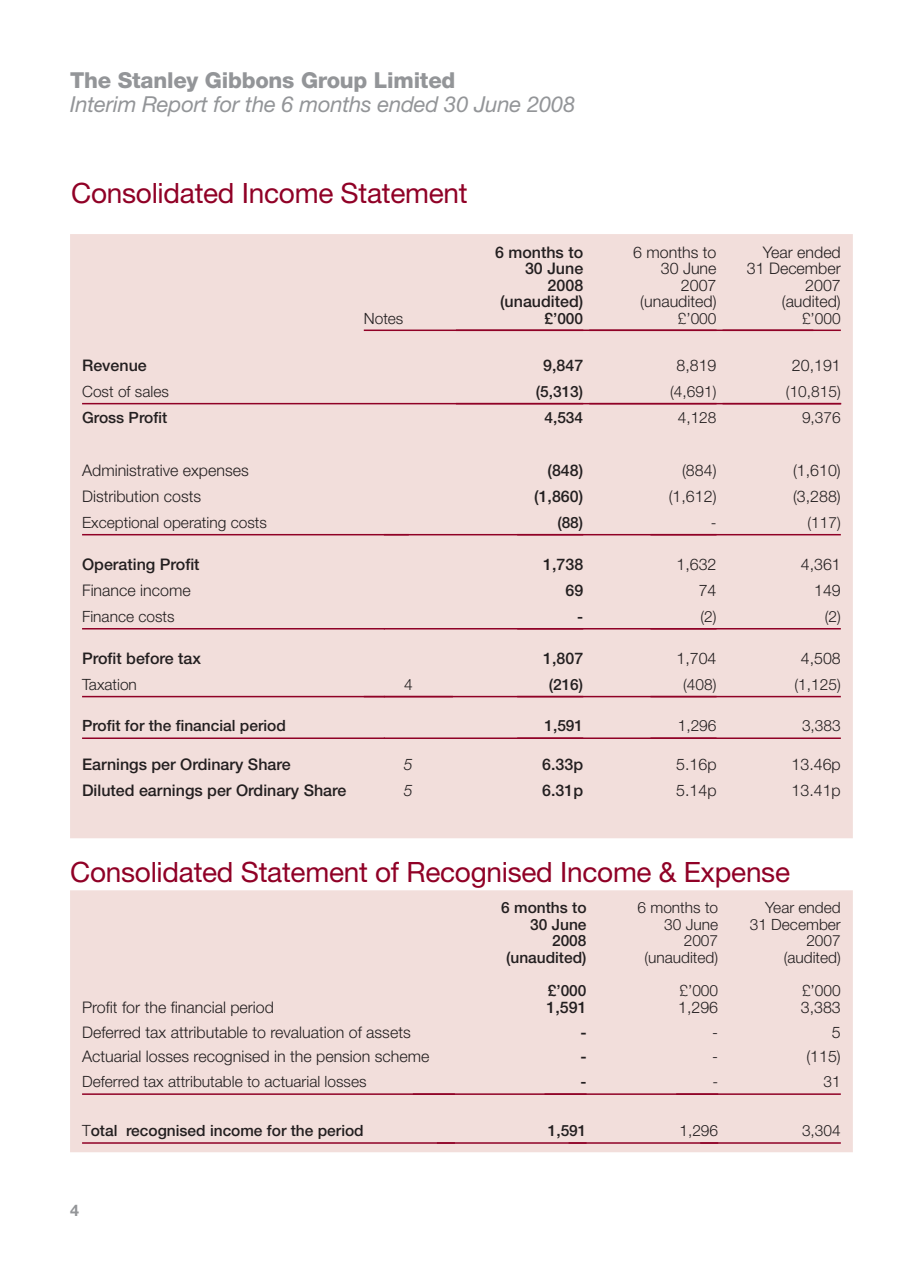
<style>
.page{position:relative;width:924px;height:1275px;background:#fff}
.page>*{position:absolute;margin:0;border:0;box-sizing:border-box;transform-origin:0 0}
.t1{font:28px "Helvetica Neue LT Std";letter-spacing:-.01em;color:#900126}
.t2{font:italic 22px "Helvetica Neue LT Std";letter-spacing:-.01em;color:#939598}
.t3{font:800 22px "Helvetica Neue LT Std";letter-spacing:-.01em;color:#939598}
.t4{font:300 16px/16.4px "Helvetica Neue LT Std";color:#231f20;text-align:right}
.t5{font:500 16px/16.4px "Helvetica Neue LT Std";color:#231f20;text-align:right}
.t6{font:italic 300 16px "Helvetica Neue LT Std";color:#231f20}
.t7{font:700 16px "Helvetica Neue LT Std";color:#939598}
.t8{font:300 15.6px/16.6px "Helvetica Neue LT Std";color:#231f20;text-align:right}
.t9{font:500 15.6px/16.6px "Helvetica Neue LT Std";color:#231f20;text-align:right}
.s1{font-weight:300}
</style>
<div class="page">
<div style="left:70px;top:234px;width:782px;height:604px;background:#f2dedb"></div>
<hr style="left:363px;top:329px;width:449px;height:2px;background:#900126">
<hr style="left:722px;top:329px;width:118px;height:2px;background:#900126">
<hr style="left:82px;top:403px;width:758px;height:1px;background:#900126">
<hr style="left:82px;top:534px;width:326px;height:1px;background:#900126">
<hr style="left:383px;top:534px;width:200px;height:1px;background:#900126">
<hr style="left:517px;top:534px;width:199px;height:1px;background:#900126">
<hr style="left:650px;top:534px;width:190px;height:1px;background:#900126">
<hr style="left:82px;top:628px;width:302px;height:1px;background:#900126">
<hr style="left:383px;top:628px;width:200px;height:1px;background:#900126">
<hr style="left:517px;top:628px;width:199px;height:1px;background:#900126">
<hr style="left:650px;top:628px;width:190px;height:1px;background:#900126">
<hr style="left:82px;top:696px;width:302px;height:1px;background:#900126">
<hr style="left:383px;top:696px;width:200px;height:1px;background:#900126">
<hr style="left:517px;top:696px;width:199px;height:1px;background:#900126">
<hr style="left:650px;top:696px;width:190px;height:1px;background:#900126">
<hr style="left:82px;top:737px;width:302px;height:2px;background:#900126">
<hr style="left:383px;top:737px;width:200px;height:2px;background:#900126">
<hr style="left:517px;top:737px;width:199px;height:2px;background:#900126">
<hr style="left:650px;top:737px;width:190px;height:2px;background:#900126">
<div style="left:70px;top:890px;width:782px;height:262px;background:#f2dedb"></div>
<hr style="left:82px;top:1093px;width:372px;height:2px;background:#900126">
<hr style="left:412px;top:1093px;width:174px;height:2px;background:#900126">
<hr style="left:544px;top:1093px;width:173px;height:2px;background:#900126">
<hr style="left:675px;top:1093px;width:165px;height:2px;background:#900126">
<hr style="left:82px;top:1142px;width:372px;height:1px;background:#900126">
<hr style="left:436px;top:1142px;width:150px;height:1px;background:#900126">
<hr style="left:568px;top:1142px;width:149px;height:1px;background:#900126">
<hr style="left:699px;top:1142px;width:141px;height:1px;background:#900126">
<h2 class="t3" style="left:70px;top:67px;width:386px">The Stanley Gibbons Group Limited</h2>
<h2 class="t2" style="left:70px;top:90px;width:506px">Interim Report for the 6 months ended 30 June 2008</h2>
<h1 class="t1" style="left:71px;top:177px;width:398px">Consolidated Income Statement</h1>
<p class="t8" style="left:363px;top:309px;width:41px">Notes</p>
<p class="t5" style="left:495px;top:243px;width:90px">6 months to<br>30 June<br>2008 (unaudited)</p>
<p class="t9" style="left:544px;top:309px;width:40px">£’000</p>
<p class="t4" style="left:633px;top:243px;width:85px">6 months to<br>30 June<br>2007 (unaudited)</p>
<p class="t8" style="left:677px;top:309px;width:40px">£’000</p>
<p class="t4" style="left:746px;top:243px;width:95px">Year ended<br>31 December<br>2007 (audited)</p>
<p class="t8" style="left:801px;top:309px;width:40px">£’000</p>
<p class="t5" style="left:82px;top:357px;width:66px">Revenue</p>
<p class="t5" style="left:543px;top:357px;width:42px">9,847</p>
<p class="t4" style="left:676px;top:357px;width:42px">8,819</p>
<p class="t4" style="left:791px;top:357px;width:50px">20,191</p>
<p class="t8" style="left:82px;top:383px;width:88px">Cost of sales</p>
<p class="t9" style="left:535px;top:383px;width:49px">(5,313)</p>
<p class="t8" style="left:670px;top:383px;width:48px">(4,691)</p>
<p class="t8" style="left:785px;top:383px;width:56px">(10,815)</p>
<p class="t9" style="left:82px;top:409px;width:87px">Gross Profit</p>
<p class="t9" style="left:544px;top:409px;width:40px">4,534</p>
<p class="t8" style="left:677px;top:409px;width:40px">4,128</p>
<p class="t8" style="left:801px;top:409px;width:40px">9,376</p>
<p class="t4" style="left:82px;top:462px;width:168px">Administrative expenses</p>
<p class="t5" style="left:547px;top:462px;width:37px">(848)</p>
<p class="t4" style="left:681px;top:462px;width:36px">(884)</p>
<p class="t4" style="left:792px;top:462px;width:49px">(1,610)</p>
<p class="t4" style="left:82px;top:488px;width:121px">Distribution costs</p>
<p class="t5" style="left:534px;top:488px;width:50px">(1,860)</p>
<p class="t4" style="left:668px;top:488px;width:49px">(1,612)</p>
<p class="t4" style="left:792px;top:488px;width:49px">(3,288)</p>
<p class="t8" style="left:82px;top:514px;width:186px">Exceptional operating costs</p>
<p class="t9" style="left:557px;top:514px;width:27px">(88)</p>
<p class="t8" style="left:710px;top:514px;width:7px">-</p>
<p class="t8" style="left:807px;top:514px;width:35px">(117)</p>
<p class="t5" style="left:82px;top:556px;width:119px">Operating Profit</p>
<p class="t5" style="left:543px;top:556px;width:42px">1,738</p>
<p class="t4" style="left:676px;top:556px;width:42px">1,632</p>
<p class="t4" style="left:800px;top:556px;width:42px">4,361</p>
<p class="t4" style="left:82px;top:582px;width:110px">Finance income</p>
<p class="t5" style="left:565px;top:582px;width:19px">69</p>
<p class="t4" style="left:698px;top:582px;width:19px">74</p>
<p class="t4" style="left:813px;top:582px;width:28px">149</p>
<p class="t8" style="left:82px;top:608px;width:94px">Finance costs</p>
<p class="t9" style="left:577px;top:608px;width:8px">-</p>
<p class="t8" style="left:700px;top:608px;width:18px">(2)</p>
<p class="t8" style="left:824px;top:608px;width:18px">(2)</p>
<p class="t5" style="left:82px;top:650px;width:120px">Profit before tax</p>
<p class="t5" style="left:543px;top:650px;width:42px">1,807</p>
<p class="t4" style="left:676px;top:650px;width:42px">1,704</p>
<p class="t4" style="left:800px;top:650px;width:42px">4,508</p>
<p class="t8" style="left:82px;top:675px;width:56px">Taxation</p>
<p class="t8" style="left:404px;top:675px;width:10px">4</p>
<p class="t9" style="left:548px;top:676px;width:36px">(216)</p>
<p class="t8" style="left:683px;top:675px;width:35px">(408)</p>
<p class="t8" style="left:794px;top:675px;width:48px">(1,125)</p>
<p class="t9" style="left:82px;top:717px;width:205px">Profit for the financial period</p>
<p class="t9" style="left:544px;top:717px;width:40px">1,591</p>
<p class="t8" style="left:677px;top:717px;width:40px">1,296</p>
<p class="t8" style="left:801px;top:717px;width:40px">3,383</p>
<p class="t5" style="left:82px;top:756px;width:210px">Earnings per Ordinary Share</p>
<p class="t6" style="left:404px;top:755px;width:10px">5</p>
<p class="t5" style="left:542px;top:756px;width:42px">6.33p</p>
<p class="t4" style="left:676px;top:756px;width:42px">5.16p</p>
<p class="t4" style="left:791px;top:756px;width:51px">13.46p</p>
<p class="t5" style="left:82px;top:782px;width:266px">Diluted earnings per Ordinary Share</p>
<p class="t6" style="left:404px;top:781px;width:10px">5</p>
<p class="t5" style="left:542px;top:782px;width:42px">6.31p</p>
<p class="t4" style="left:676px;top:782px;width:42px">5.14p</p>
<p class="t4" style="left:791px;top:782px;width:51px">13.41p</p>
<h1 class="t1" style="left:70px;top:855px;width:721px">Consolidated Statement of Recognised Income &amp; Expense</h1>
<p class="t9" style="left:501px;top:899px;width:87px">6 months to<br>30 June<br>2008 (unaudited)</p>
<p class="t9" style="left:547px;top:982px;width:40px">£’000</p>
<p class="t8" style="left:637px;top:899px;width:82px">6 months to<br>30 June<br>2007 (unaudited)</p>
<p class="t8" style="left:679px;top:981px;width:40px">£’000</p>
<p class="t8" style="left:749px;top:899px;width:93px">Year ended<br>31 December<br>2007 (audited)</p>
<p class="t8" style="left:801px;top:981px;width:40px">£’000</p>
<p class="t4" style="left:82px;top:999px;width:193px">Profit for the financial period</p>
<p class="t5" style="left:546px;top:999px;width:42px">1,591</p>
<p class="t4" style="left:677px;top:999px;width:42px">1,296</p>
<p class="t4" style="left:800px;top:999px;width:42px">3,383</p>
<p class="t4" style="left:82px;top:1023px;width:330px">Deferred tax attributable to revaluation of assets</p>
<p class="t5" style="left:580px;top:1023px;width:8px">-</p>
<p class="t4" style="left:712px;top:1023px;width:7px">-</p>
<p class="t4" style="left:831px;top:1023px;width:10px">5</p>
<p class="t4" style="left:82px;top:1047px;width:349px">Actuarial losses recognised in the pension scheme</p>
<p class="t5" style="left:580px;top:1047px;width:8px">-</p>
<p class="t4" style="left:712px;top:1047px;width:7px">-</p>
<p class="t4" style="left:806px;top:1047px;width:36px">(115)</p>
<p class="t8" style="left:82px;top:1073px;width:286px">Deferred tax attributable to actuarial losses</p>
<p class="t9" style="left:580px;top:1073px;width:8px">-</p>
<p class="t8" style="left:712px;top:1073px;width:7px">-</p>
<p class="t8" style="left:823px;top:1073px;width:19px">31</p>
<p class="t9" style="left:82px;top:1122px;width:283px"><span class="s1">T</span>otal recognised income for the period</p>
<p class="t9" style="left:547px;top:1122px;width:40px">1,591</p>
<p class="t8" style="left:679px;top:1122px;width:40px">1,296</p>
<p class="t8" style="left:801px;top:1122px;width:40px">3,304</p>
<p class="t7" style="left:70px;top:1200px;width:10px">4</p>
</div>
